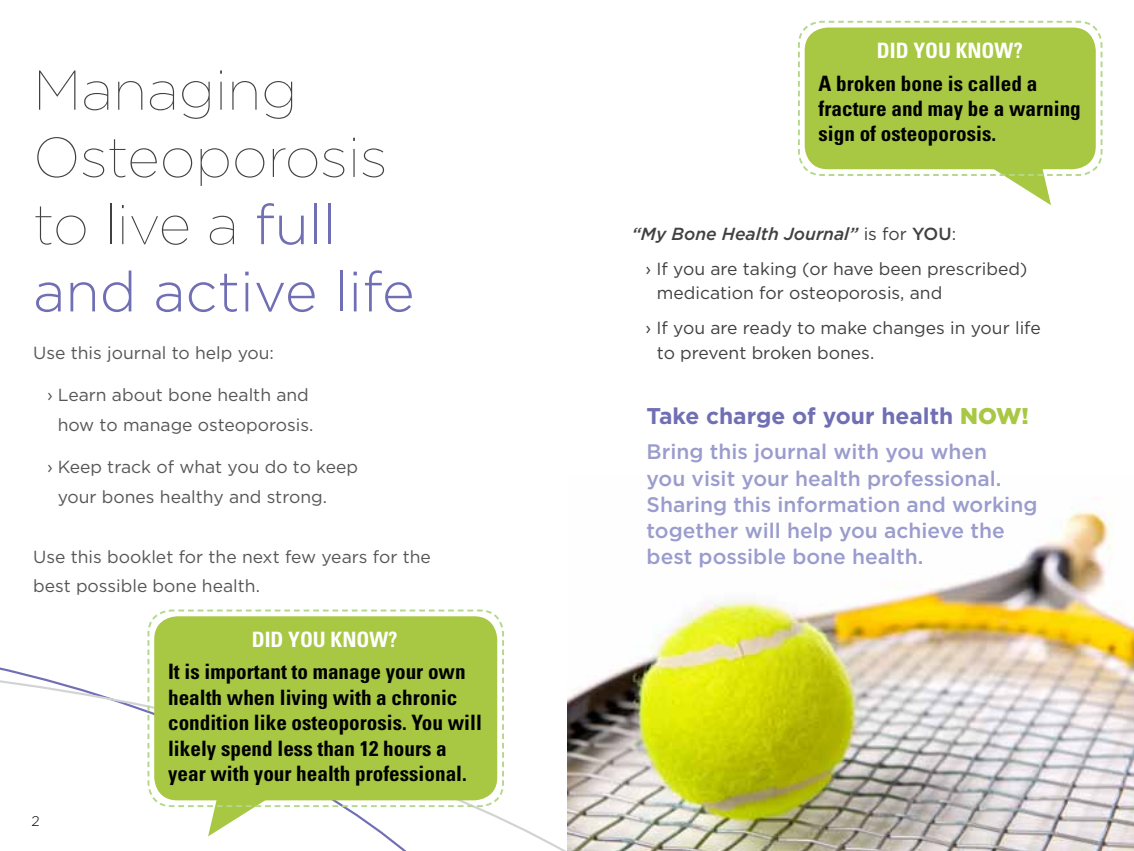
<style>
.page{position:relative;width:1134px;height:851px;background:#fff}
.page>*{position:absolute;margin:0;border:0;box-sizing:border-box;transform-origin:0 0}
.t1{font:100 56px/67.2px "Gotham";color:#414042}
.t2{font:700 22.75px "Gotham";color:#716fb4}
.t3{font:700 condensed 21.18px/25.4px "Univers";color:#000}
.t4{font:700 condensed 21.18px "Univers";color:#fff}
.t5{font:500 21px/26.2px "Gotham";color:#9a9ccd}
.t6{font:17.5px/29.8px "Gotham";color:#565659}
.t7{font:17.5px/35px "Gotham";color:#414042}
.t8{font:300 14px "Gotham";color:#000}
.s1{font-weight:300;color:#716fb4}
.s2{font-weight:500;font-style:italic}
.s3{font-weight:500}
.s4{font-weight:900;color:#a8c743}
</style>
<div class="page">
<img style="left:672px;top:508px;width:462px;height:342px">
<img style="left:0;top:630px;width:799px;height:220px">
<svg style="left:178px;top:808px;width:297px;height:28px"></svg>
<svg style="left:147px;top:609px;width:358px;height:199px;background:#b0cc56"></svg>
<svg style="left:1006px;top:177px;width:45px;height:28px"></svg>
<svg style="left:798px;top:20px;width:305px;height:157px;background:#b2ce5b"></svg>
<h1 class="t1" style="left:33px;top:56px;width:383px">Managing<br>Osteoporosis to live a <span class="s1">full and active life</span></h1>
<p class="t6" style="left:33px;top:338px;width:242px">Use this journal to help you:</p>
<p class="t6" style="left:47px;top:380px;width:268px;text-align:right">› Learn about bone health and how to manage osteoporosis.</p>
<p class="t6" style="left:58px;top:452px;width:302px;text-indent:-10px">› Keep track of what you do to keep your bones healthy and strong.</p>
<p class="t6" style="left:33px;top:541px;width:399px">Use this booklet for the next few years for the best possible bone health.</p>
<p class="t4" style="left:252px;top:626px;width:147px">DID YOU KNOW?</p>
<p class="t3" style="left:168px;top:658px;width:315px">It is important to manage your own health when living with a chronic condition like osteoporosis. You will likely spend less than 12 hours a year with your health professional.</p>
<p class="t8" style="left:32px;top:813px;width:10px">2</p>
<p class="t4" style="left:877px;top:37px;width:147px">DID YOU KNOW?</p>
<p class="t3" style="left:819px;top:70px;width:264px">A broken bone is called a fracture and may be a warning sign of osteoporosis.</p>
<p class="t7" style="left:646px;top:216px;width:384px;text-indent:-14px"><span class="s2">“My Bone Health Journal”</span> is for <span class="s3">YOU</span>:<br>› If you are taking (or have been prescribed)</p>
<p class="t7" style="left:646px;top:275px;width:397px;text-indent:11px">medication for osteoporosis, and<br>› If you are ready to make changes in your life</p>
<p class="t7" style="left:657px;top:335px;width:219px">to prevent broken bones.</p>
<p class="t2" style="left:647px;top:403px;width:384px">Take charge of your health <span class="s4">NOW!</span></p>
<p class="t5" style="left:647px;top:438px;width:392px">Bring this journal with you when<br>you visit your health professional.<br>Sharing this information and working together will help you achieve the best possible bone health.</p>
</div>
